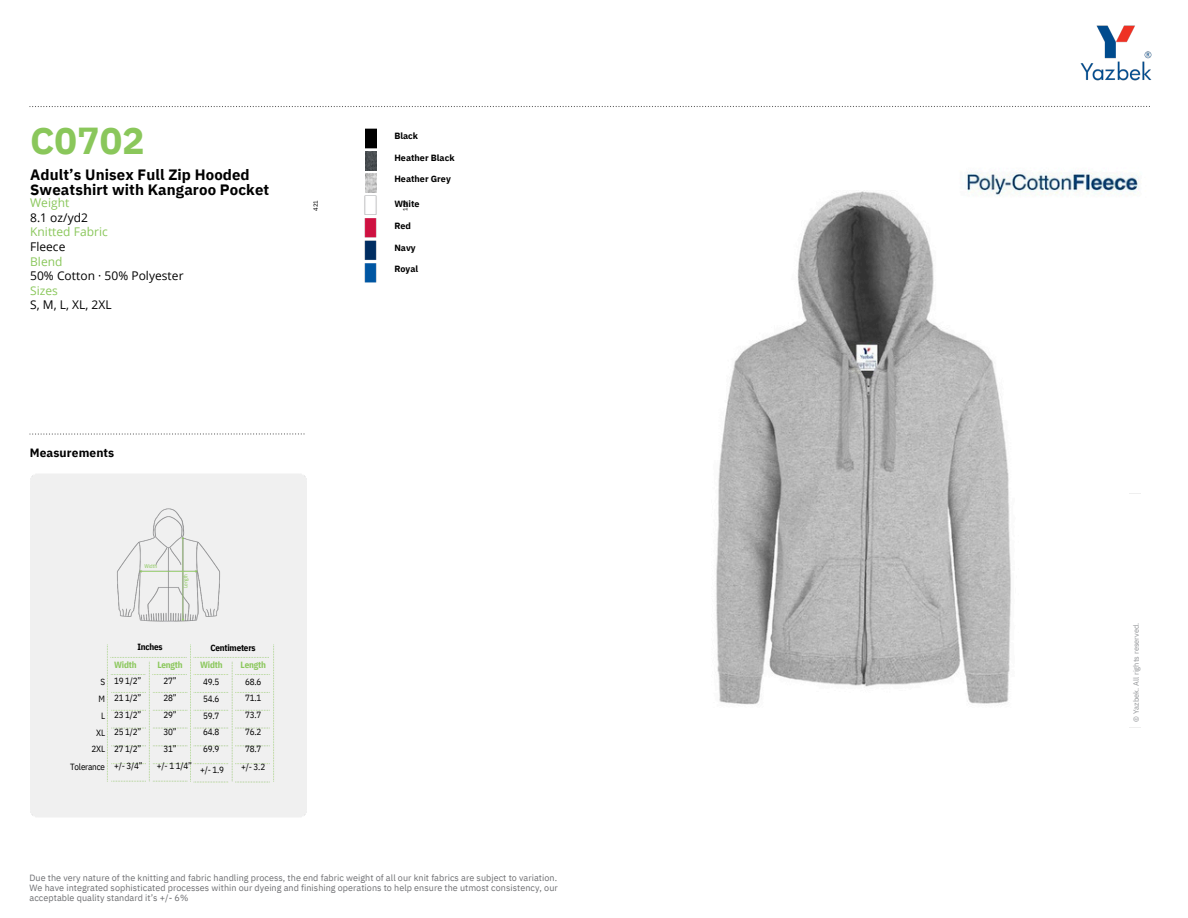
<style>
.page{position:relative;width:1188px;height:918px;background:#fff}
.page>*{position:absolute;margin:0;border:0;box-sizing:border-box;transform-origin:0 0}
.t1{font:700 37.5px "IBM Plex Sans";color:#8ac75b}
.t2{font:700 15px/14.7px "IBM Plex Sans";letter-spacing:.005em;color:#000}
.t3{font:12px/14.7px "Open Sans";letter-spacing:.005em;color:#000}
.t4{font:700 12px "IBM Plex Sans";letter-spacing:.01em;color:#000}
.t5{font:9px/10.2px "IBM Plex Sans";letter-spacing:.005em;color:#6d6e71;text-align:justify}
.t6{font:9px/16.8px "IBM Plex Sans Cond";letter-spacing:-.02em;color:#000;text-align:right}
.t7{font:700 9px "IBM Plex Sans";color:#000}
.t8{font:700 9px "IBM Plex Sans Cond";letter-spacing:-.02em;color:#000}
.t9{font:700 9px "IBM Plex Sans Cond";letter-spacing:-.02em;color:#8ac75b}
.t10{font:7.5px "IBM Plex Sans";color:#939598}
.t11{font:6px "IBM Plex Sans";color:#000}
.t12{font:5.4px "IBM Plex Sans Cond";letter-spacing:-.01em;color:#8ac75b}
.s1{color:#8ac75b}
.s2{font-weight:700;color:#8ac75b}
</style>
<div class="page">
<img style="left:29px;top:433px;width:276px;height:2px">
<img style="left:29px;top:106px;width:1121px;height:1px">
<img style="left:1080px;top:25px;width:72px;height:56px">
<img style="left:716px;top:172px;width:425px;height:556px">
<img style="left:365px;top:129px;width:11px;height:19px">
<img style="left:365px;top:174px;width:11px;height:15px">
<img style="left:365px;top:151px;width:11px;height:20px">
<img style="left:364px;top:189px;width:13px;height:94px">
<img style="left:109px;top:501px;width:118px;height:127px">
<img style="left:99px;top:637px;width:183px;height:152px">
<img style="left:1130px;top:494px;width:10px;height:234px">
<p class="t1" style="left:30px;top:116px;width:116px">C0702</p>
<p class="t2" style="left:30px;top:167px;width:241px">Adult’s Unisex Full Zip Hooded<br>Sweatshirt with Kangaroo Pocket</p>
<p class="t3" style="left:30px;top:195px;width:155px"><span class="s1">Weight<br></span>8.1 oz/yd2<br><span class="s1">Knitted Fabric<br></span>Fleece<br><span class="s1">Blend<br></span>50% Cotton · 50% Polyester<br><span class="s1">Sizes<br></span>S, M, L, XL, 2XL</p>
<h1 class="t7" style="left:394px;top:130px;width:25px">Black</h1>
<h1 class="t7" style="left:394px;top:152px;width:62px">Heather Black</h1>
<h1 class="t7" style="left:394px;top:173px;width:58px">Heather Grey</h1>
<h6 class="t7" style="left:394px;top:198px;width:27px">White</h6>
<p class="t7" style="left:394px;top:220px;width:18px">Red</p>
<p class="t7" style="left:394px;top:241px;width:23px">Navy</p>
<p class="t7" style="left:394px;top:263px;width:25px">Royal</p>
<p class="t11" style="left:312px;top:211px;width:12px;rotate:-90deg">421</p>
<p class="t11" style="left:401px;top:211px;width:12px;rotate:-90deg">102</p>
<p class="t4" style="left:30px;top:445px;width:86px">Measurements</p>
<p class="t12" style="left:144px;top:562px;width:14px">Width</p>
<p class="t12" style="left:182px;top:588px;width:16px;rotate:-90deg">Length</p>
<h3 class="t6" style="left:92px;top:673px;width:15px">S<br>M<br>L<br>XL<br>2XL</h3>
<h3 class="t6" style="left:70px;top:759px;width:36px">Tolerance</h3>
<h6 class="t8" style="left:137px;top:641px;width:27px">Inches</h6>
<h3 class="t6" style="left:114px;top:656px;width:30px;text-align:left"><span class="s2">Width<br></span>19 1/2”<br>21 1/2”<br>23 1/2”<br>25 1/2”<br>27 1/2” +/- 3/4”</h3>
<p class="t9" style="left:157px;top:658px;width:27px">Length</p>
<p class="t6" style="left:163px;top:673px;width:15px">27”</p>
<p class="t6" style="left:163px;top:690px;width:15px">28”</p>
<p class="t6" style="left:163px;top:706px;width:15px">29”</p>
<p class="t6" style="left:163px;top:723px;width:15px">30”</p>
<p class="t6" style="left:163px;top:740px;width:15px">31”</p>
<p class="t6" style="left:157px;top:757px;width:37px">+/- 1 1/4”</p>
<h2 class="t8" style="left:210px;top:641px;width:47px">Centimeters</h2>
<p class="t9" style="left:200px;top:658px;width:24px">Width</p>
<p class="t6" style="left:241px;top:656px;width:27px;text-align:center"><span class="s2">Length<br></span>68.6<br>71.1<br>73.7<br>76.2<br>78.7</p>
<p class="t6" style="left:241px;top:758px;width:26px">+/- 3.2</p>
<p class="t6" style="left:203px;top:673px;width:18px;text-align:justify">49.5<br>54.6<br>59.7<br>64.8<br>69.9</p>
<p class="t6" style="left:200px;top:761px;width:26px">+/- 1.9</p>
<p class="t5" style="left:30px;top:872px;width:530px">Due the very nature of the knitting and fabric handling process, the end fabric weight of all our knit fabrics are subject to variation.<br>We have integrated sophisticated processes within our dyeing and finishing operations to help ensure the utmost consistency, our acceptable quality standard it’s +/- 6%</p>
<p class="t10" style="left:1131px;top:722px;width:100px;rotate:-90deg">© Yazbek. All rights reserved.</p>
</div>
